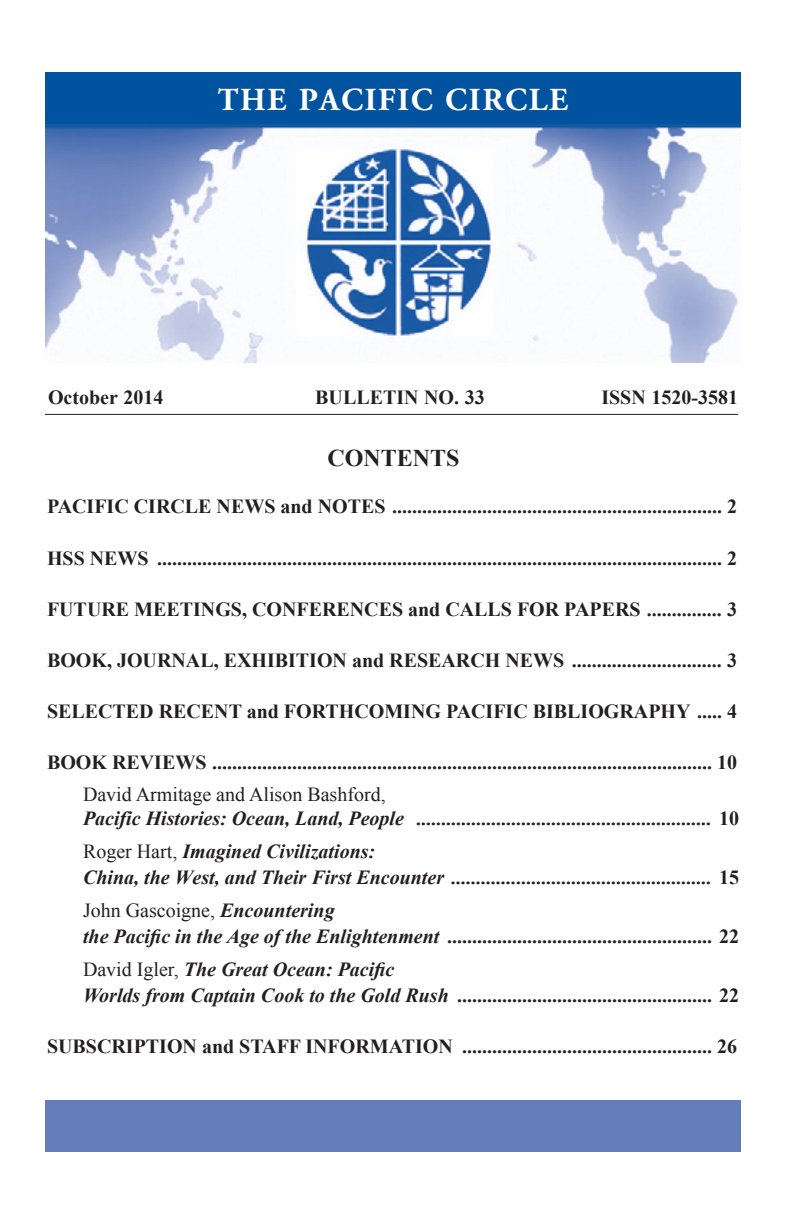
<style>
.page{position:relative;width:792px;height:1224px;background:#fff}
.page>*{position:absolute;margin:0;border:0;box-sizing:border-box;transform-origin:0 0}
.t1{font:700 32px "Adobe Garamond";letter-spacing:.05em;color:#fff}
.t2{font:700 24px "Times New Roman";color:#231f20}
.t3{font:700 20px/26px "Times New Roman";color:#231f20}
.t4{font:italic 700 20px/26px "Times New Roman";color:#231f20}
.s1{font-weight:400;font-style:normal}
.s2{font-style:normal}
.s3{font-weight:400}
.s4{font-style:italic}
</style>
<div class="page">
<hr style="left:45px;top:414px;width:693px;height:1px;background:#231f20">
<img style="left:45px;top:124px;width:696px;height:238px">
<div style="left:45px;top:72px;width:696px;height:52px;background:#0153a0"></div>
<div style="left:45px;top:1101px;width:696px;height:51px;background:#637ebb"></div>
<h1 class="t1" style="left:218px;top:82px;width:352px">THE PACIFIC CIRCLE</h1>
<p class="t3" style="left:48px;top:384px;width:117px">October 2014</p>
<p class="t3" style="left:315px;top:384px;width:171px">BULLETIN NO. 33</p>
<p class="t3" style="left:601px;top:384px;width:138px">ISSN 1520-3581</p>
<p class="t2" style="left:327px;top:444px;width:134px">CONTENTS</p>
<p class="t3" style="left:47px;top:494px;width:691px">PACIFIC CIRCLE NEWS and NOTES .................................................................. 2</p>
<p class="t3" style="left:47px;top:545px;width:691px">HSS NEWS ................................................................................................................. 2</p>
<p class="t3" style="left:47px;top:596px;width:691px">FUTURE MEETINGS, CONFERENCES and CALLS FOR PAPERS ............... 3</p>
<p class="t3" style="left:47px;top:647px;width:691px">BOOK, JOURNAL, EXHIBITION and RESEARCH NEWS .............................. 3</p>
<p class="t3" style="left:47px;top:698px;width:691px">SELECTED RECENT and FORTHCOMING PACIFIC BIBLIOGRAPHY ..... 4</p>
<p class="t3" style="left:47px;top:750px;width:691px">BOOK REVIEWS .................................................................................................... 10</p>
<p class="t4" style="left:83px;top:782px;width:657px;line-height:24px"><span class="s1">David Armitage and Alison Bashford,<br></span>Pacific Histories: Ocean, Land, People ........................................................... <span class="s2">10</span></p>
<p class="t4" style="left:83px;top:838px;width:657px"><span class="s1">Roger Hart,</span> Imagined Civilizations:<br>China, the West, and Their First Encounter .................................................... <span class="s2">15</span></p>
<p class="t3" style="left:83px;top:897px;width:657px"><span class="s3">John Gascoigne,</span> <span class="s4">Encountering<br>the Pacific in the Age of the Enlightenment</span> ..................................................... 22</p>
<p class="t4" style="left:83px;top:956px;width:657px"><span class="s1">David Igler,</span> The Great Ocean: Pacific<br>Worlds from Captain Cook to the Gold Rush <span class="s2">................................................... 22</span></p>
<p class="t3" style="left:47px;top:1034px;width:691px">SUBSCRIPTION and STAFF INFORMATION .................................................. 26</p>
</div>
